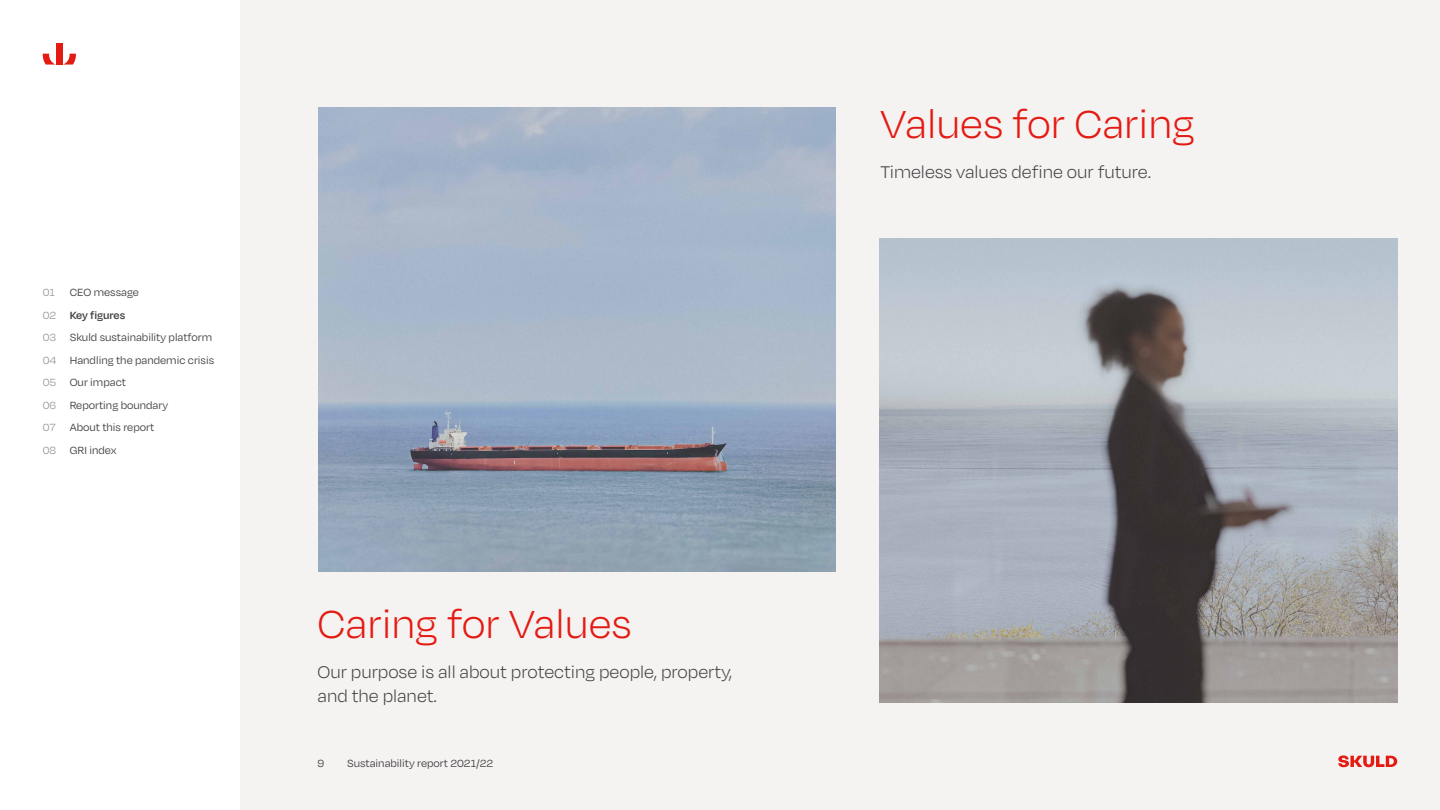
<style>
.page{position:relative;width:1440px;height:810px;background:#f5f3f2}
.page>*{position:absolute;margin:0;border:0;box-sizing:border-box;transform-origin:0 0}
.t1{font:300 45px "Degular";color:#e41b13}
.t2{font:300 19.5px/24px "Degular";color:#424243}
.t3{font:12px/22.5px "Degular";color:#424243}
.t4{font:12px/22.5px "Degular";color:#9d9d9c}
.t5{font:600 12px "Degular";color:#424243}
</style>
<div class="page">
<div style="left:0;top:0;width:239px;height:810px;background:#fff"></div>
<svg style="left:43px;top:54px;width:13px;height:11px"></svg>
<svg style="left:63px;top:54px;width:13px;height:11px"></svg>
<div style="left:56px;top:43px;width:7px;height:22px;background:#e41b13"></div>
<svg style="left:1338px;top:755px;width:59px;height:12px"></svg>
<img style="left:879px;top:238px;width:518px;height:464px">
<img style="left:319px;top:107px;width:517px;height:465px">
<p class="t4" style="left:43px;top:281px;width:15px">01<br>02<br>03<br>04<br>05<br>06<br>07<br>08</p>
<p class="t3" style="left:70px;top:281px;width:71px">CEO message</p>
<p class="t5" style="left:70px;top:308px;width:57px">Key figures</p>
<p class="t3" style="left:70px;top:326px;width:146px">Skuld sustainability platform<br>Handling the pandemic crisis<br>Our impact<br>Reporting boundary<br>About this report<br>GRI index</p>
<h1 class="t1" style="left:318px;top:598px;width:316px">Caring for Values</h1>
<h2 class="t2" style="left:318px;top:660px;width:416px">Our purpose is all about protecting people, property, and the planet.</h2>
<p class="t3" style="left:318px;top:752px;width:8px">9</p>
<p class="t3" style="left:347px;top:752px;width:148px">Sustainability report 2021/22</p>
<h1 class="t1" style="left:880px;top:97px;width:316px">Values for Caring</h1>
<h2 class="t2" style="left:880px;top:159px;width:272px">Timeless values define our future.</h2>
</div>
